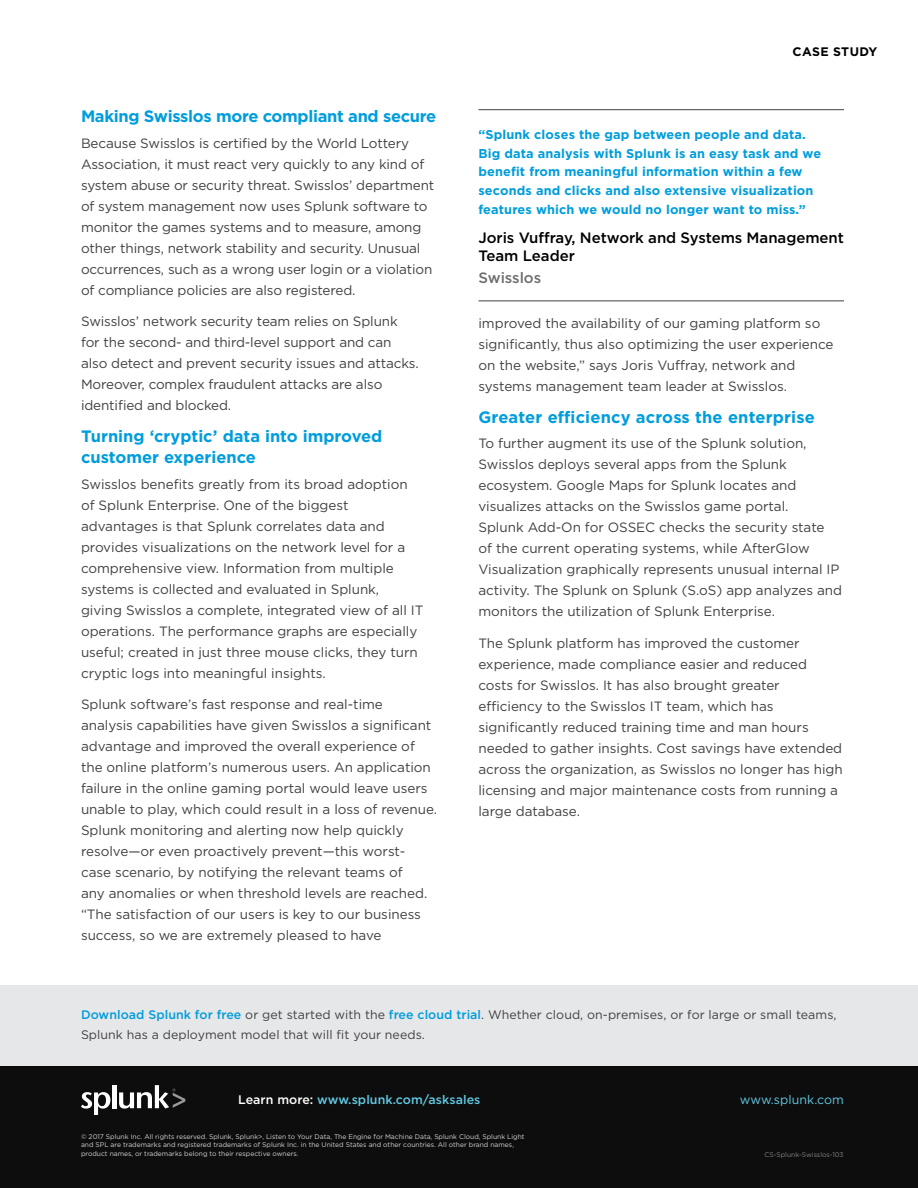
<style>
.page{position:relative;width:918px;height:1188px;background:#fff}
.page>*{position:absolute;margin:0;border:0;box-sizing:border-box;transform-origin:0 0}
.Blue_Subheads{font:700 16.5px/21px "Gotham";color:#009ddc}
.Blue_Subheads-2{font:700 16.5px "Gotham";letter-spacing:-.02em;color:#009ddc}
.Quote_Job_Title{font:500 15px/18px "Gotham";letter-spacing:-.005em;color:#000}
.Quote_Company_Name{font:500 15px "Gotham";letter-spacing:-.005em;color:#6d6e71}
.Body_Text{font:13.5px/21px "Gotham";letter-spacing:-.005em;color:#414042}
.Quote__Small{font:700 12.75px/18.8px "Gotham";letter-spacing:.01em;color:#009ddc}
.Learn_more{font:500 12.45px "Gotham";letter-spacing:.005em;color:#61cae5}
.Download_box_body_te{font:12.45px "Gotham";letter-spacing:.005em;color:#61cae5}
.Download_box_body_te-2{font:12.3px/19.5px "Gotham";letter-spacing:.005em;color:#414042}
.t1{font:700 12.3px "Gotham";letter-spacing:.03em;color:#000}
.Copyright{font:6.75px/8.7px "Gotham";color:#d1d3d4}
.Filename{font:6.75px "Gotham";color:#808285}
.s1{font-weight:500;font-size:12.45px;color:#009ddc}
.s2{color:#fff}
</style>
<div class="page">
<div style="left:0;top:986px;width:918px;height:82px;background:#e6e7e8"></div>
<div style="left:0;top:1066px;width:918px;height:122px;background:#0d0d0d"></div>
<svg style="left:81px;top:1092px;width:29px;height:22px"></svg>
<hr style="left:112px;top:1085px;width:4px;height:23px;background:#fff">
<svg style="left:119px;top:1085px;width:66px;height:24px"></svg>
<hr style="left:478px;top:109px;width:366px;height:1px;background:#414042">
<hr style="left:478px;top:301px;width:366px;height:1px;background:#414042">
<p class="Blue_Subheads-2" style="left:81px;top:105px;width:357px">Making Swisslos more compliant and secure</p>
<p class="Body_Text" style="left:81px;top:132px;width:355px">Because Swisslos is certified by the World Lottery Association, it must react very quickly to any kind of system abuse or security threat. Swisslos’ department of system management now uses Splunk software to monitor the games systems and to measure, among other things, network stability and security. Unusual occurrences, such as a wrong user login or a violation of compliance policies are also registered.</p>
<p class="Body_Text" style="left:81px;top:311px;width:339px">Swisslos’ network security team relies on Splunk for the second- and third-level support and can also detect and prevent security issues and attacks.<br>Moreover, complex fraudulent attacks are also identified and blocked.</p>
<p class="Blue_Subheads" style="left:81px;top:426px;width:303px">Turning ‘cryptic’ data into improved customer experience</p>
<p class="Body_Text" style="left:81px;top:473px;width:344px">Swisslos benefits greatly from its broad adoption of Splunk Enterprise. One of the biggest advantages is that Splunk correlates data and provides visualizations on the network level for a comprehensive view. Information from multiple systems is collected and evaluated in Splunk, giving Swisslos a complete, integrated view of all IT operations. The performance graphs are especially useful; created in just three mouse clicks, they turn cryptic logs into meaningful insights.</p>
<p class="Body_Text" style="left:81px;top:694px;width:358px">Splunk software’s fast response and real-time analysis capabilities have given Swisslos a significant advantage and improved the overall experience of the online platform’s numerous users. An application failure in the online gaming portal would leave users unable to play, which could result in a loss of revenue.<br>Splunk monitoring and alerting now help quickly resolve—or even proactively prevent—this worst&shy;case scenario, by notifying the relevant teams of<br>any anomalies or when threshold levels are reached. “The satisfaction of our users is key to our business success, so we are extremely pleased to have</p>
<p class="t1" style="left:793px;top:43px;width:86px">CASE STUDY</p>
<p class="Quote__Small" style="left:478px;top:125px;width:344px">“Splunk closes the gap between people and data.<br>Big data analysis with Splunk is an easy task and we benefit from meaningful information within a few seconds and clicks and also extensive visualization features which we would no longer want to miss.”</p>
<p class="Quote_Job_Title" style="left:478px;top:228px;width:367px">Joris Vuffray, Network and Systems Management<br>Team Leader</p>
<p class="Quote_Company_Name" style="left:478px;top:268px;width:64px">Swisslos</p>
<p class="Body_Text" style="left:478px;top:313px;width:357px">improved the availability of our gaming platform so significantly, thus also optimizing the user experience on the website,” says Joris Vuffray, network and systems management team leader at Swisslos.</p>
<p class="Blue_Subheads" style="left:478px;top:407px;width:338px">Greater efficiency across the enterprise</p>
<p class="Body_Text" style="left:478px;top:433px;width:365px">To further augment its use of the Splunk solution, Swisslos deploys several apps from the Splunk ecosystem. Google Maps for Splunk locates and visualizes attacks on the Swisslos game portal.<br>Splunk Add-On for OSSEC checks the security state<br>of the current operating systems, while AfterGlow Visualization graphically represents unusual internal IP activity. The Splunk on Splunk (S.oS) app analyzes and monitors the utilization of Splunk Enterprise.</p>
<p class="Body_Text" style="left:478px;top:633px;width:366px">The Splunk platform has improved the customer experience, made compliance easier and reduced costs for Swisslos. It has also brought greater efficiency to the Swisslos IT team, which has significantly reduced training time and man hours needed to gather insights. Cost savings have extended across the organization, as Swisslos no longer has high licensing and major maintenance costs from running a large database.</p>
<p class="Download_box_body_te-2" style="left:81px;top:1005px;width:757px"><span class="s1">Download Splunk for free</span> or get started with the <span class="s1">free cloud trial</span>. Whether cloud, on-premises, or for large or small teams,<br>Splunk has a deployment model that will fit your needs.</p>
<p class="Learn_more" style="left:238px;top:1091px;width:244px"><span class="s2">Learn more:</span> www.splunk.com/asksales</p>
<p class="Download_box_body_te" style="left:740px;top:1092px;width:106px">www.splunk.com</p>
<p class="Copyright" style="left:81px;top:1132px;width:445px">© 2017 Splunk Inc. All rights reserved. Splunk, Splunk&gt;, Listen to Your Data, The Engine for Machine Data, Splunk Cloud, Splunk Light and SPL are trademarks and registered trademarks of Splunk Inc. in the United States and other countries. All other brand names, product names, or trademarks belong to their respective owners.</p>
<p class="Filename" style="left:764px;top:1150px;width:81px">CS-Splunk-Swisslos-103</p>
</div>
